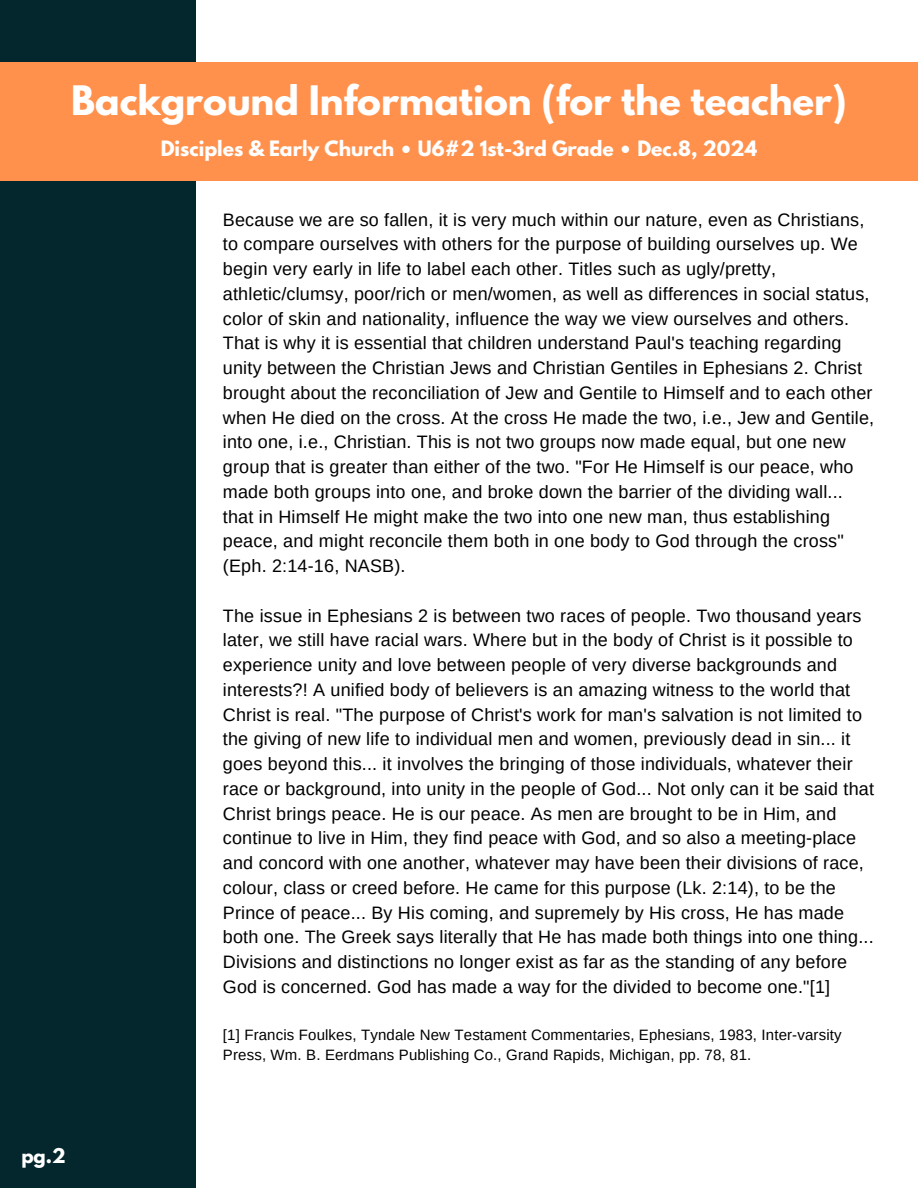
<style>
.page{position:relative;width:918px;height:1188px;background:#fff}
.page>*{position:absolute;margin:0;border:0;box-sizing:border-box;transform-origin:0 0}
.t1{font:700 36px "League Spartan";color:#fff}
.t2{font:700 18.75px "League Spartan";color:#fff}
.t3{font:18px/24.8px "Arimo";letter-spacing:.01em;color:#000}
.t4{font:700 18px "League Spartan";color:#fff}
.t5{font:15px/20.2px "Arimo";letter-spacing:.01em;color:#000}
</style>
<div class="page">
<div style="left:0;top:0;width:195px;height:1188px;background:#03272d"></div>
<div style="left:0;top:62px;width:918px;height:119px;background:#ff914d"></div>
<h2 class="t1" style="left:71px;top:83px;width:777px">Background Information (for the teacher)</h2>
<h1 class="t2" style="left:161px;top:139px;width:598px">Disciples &amp; Early Church • U6#2 1st-3rd Grade • Dec.8, 2024</h1>
<h2 class="t3" style="left:223px;top:207px;width:653px">Because we are so fallen, it is very much within our nature, even as Christians, to compare ourselves with others for the purpose of building ourselves up. We begin very early in life to label each other. Titles such as ugly/pretty, athletic/clumsy, poor/rich or men/women, as well as differences in social status, color of skin and nationality, influence the way we view ourselves and others.<br>That is why it is essential that children understand Paul's teaching regarding unity between the Christian Jews and Christian Gentiles in Ephesians 2. Christ brought about the reconciliation of Jew and Gentile to Himself and to each other when He died on the cross. At the cross He made the two, i.e., Jew and Gentile, into one, i.e., Christian. This is not two groups now made equal, but one new group that is greater than either of the two. "For He Himself is our peace, who made both groups into one, and broke down the barrier of the dividing wall... that in Himself He might make the two into one new man, thus establishing peace, and might reconcile them both in one body to God through the cross" (Eph. 2:14-16, NASB).</h2>
<h3 class="t3" style="left:223px;top:603px;width:653px">The issue in Ephesians 2 is between two races of people. Two thousand years later, we still have racial wars. Where but in the body of Christ is it possible to experience unity and love between people of very diverse backgrounds and interests?! A unified body of believers is an amazing witness to the world that Christ is real. "The purpose of Christ's work for man's salvation is not limited to the giving of new life to individual men and women, previously dead in sin... it goes beyond this... it involves the bringing of those individuals, whatever their race or background, into unity in the people of God... Not only can it be said that Christ brings peace. He is our peace. As men are brought to be in Him, and continue to live in Him, they find peace with God, and so also a meeting-place and concord with one another, whatever may have been their divisions of race, colour, class or creed before. He came for this purpose (Lk. 2:14), to be the Prince of peace... By His coming, and supremely by His cross, He has made both one. The Greek says literally that He has made both things into one thing...<br>Divisions and distinctions no longer exist as far as the standing of any before God is concerned. God has made a way for the divided to become one."[1]</h3>
<h3 class="t5" style="left:223px;top:1025px;width:620px">[1] Francis Foulkes, Tyndale New Testament Commentaries, Ephesians, 1983, Inter-varsity<br>Press, Wm. B. Eerdmans Publishing Co., Grand Rapids, Michigan, pp. 78, 81.</h3>
<p class="t4" style="left:21px;top:1146px;width:46px">pg.2</p>
</div>
